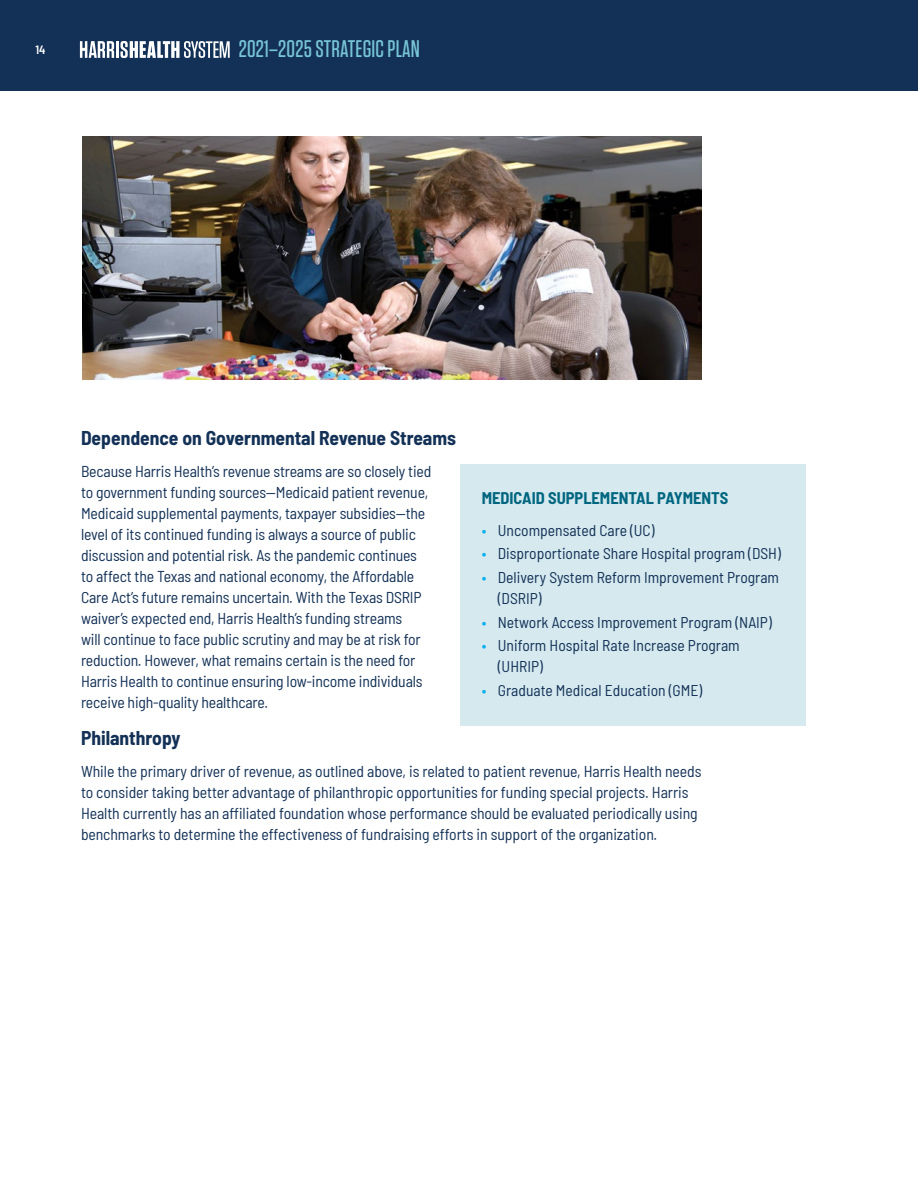
<style>
.page{position:relative;width:918px;height:1188px;background:#fff}
.page>*{position:absolute;margin:0;border:0;box-sizing:border-box;transform-origin:0 0}
.t1{font:500 24px "Tungsten";letter-spacing:.01em;color:#77c4d5}
.t2{font:700 semi-condensed 19.5px "Barlow";color:#133156}
.t3{font:700 semi-condensed 16.5px "Barlow";color:#006680}
.t4{font:semi-condensed 15.75px/21px "Barlow";letter-spacing:-.01em;color:#133156}
.t5{font:semi-condensed 15.6px/21px "Barlow";color:#133156}
.t6{font:600 semi-condensed 12px "Barlow";color:#fff}
.s1{color:#00aeef}
</style>
<div class="page">
<div style="left:0;top:0;width:918px;height:91px;background:#133156"></div>
<hr style="left:116px;top:41px;width:3px;height:17px;background:#fff">
<svg style="left:120px;top:41px;width:110px;height:17px"></svg>
<svg style="left:80px;top:41px;width:34px;height:17px"></svg>
<img style="left:82px;top:136px;width:620px;height:243px">
<div style="left:460px;top:464px;width:346px;height:262px;background:#d5e9ef"></div>
<p class="t6" style="left:35px;top:41px;width:12px">14</p>
<h1 class="t1" style="left:239px;top:37px;width:183px">2021–2025 STRATEGIC PLAN</h1>
<p class="t2" style="left:81px;top:424px;width:377px">Dependence on Governmental Revenue Streams</p>
<p class="t4" style="left:81px;top:459px;width:352px">Because Harris Health’s revenue streams are so closely tied to government funding sources—Medicaid patient revenue, Medicaid supplemental payments, taxpayer subsidies—the level of its continued funding is always a source of public discussion and potential risk. As the pandemic continues to affect the Texas and national economy, the Affordable Care Act’s future remains uncertain. With the Texas DSRIP waiver’s expected end, Harris Health’s funding streams<br>will continue to face public scrutiny and may be at risk for reduction. However, what remains certain is the need for Harris Health to continue ensuring low-income individuals receive high-quality healthcare.</p>
<p class="t2" style="left:81px;top:724px;width:101px">Philanthropy</p>
<p class="t4" style="left:81px;top:760px;width:622px">While the primary driver of revenue, as outlined above, is related to patient revenue, Harris Health needs to consider taking better advantage of philanthropic opportunities for funding special projects. Harris Health currently has an affiliated foundation whose performance should be evaluated periodically using benchmarks to determine the effectiveness of fundraising efforts in support of the organization.</p>
<p class="t3" style="left:482px;top:486px;width:248px">MEDICAID SUPPLEMENTAL PAYMENTS</p>
<p class="t5" style="left:482px;top:518px;width:174px"><span class="s1">•</span> Uncompensated Care (UC)</p>
<p class="t5" style="left:482px;top:542px;width:301px"><span class="s1">•</span> Disproportionate Share Hospital program (DSH)</p>
<p class="t5" style="left:498px;top:566px;width:283px;text-indent:-16px"><span class="s1">•</span> Delivery System Reform Improvement Program (DSRIP)</p>
<p class="t5" style="left:482px;top:610px;width:292px"><span class="s1">•</span> Network Access Improvement Program (NAIP)</p>
<p class="t5" style="left:498px;top:634px;width:243px;text-indent:-16px"><span class="s1">•</span> Uniform Hospital Rate Increase Program (UHRIP)</p>
<p class="t5" style="left:482px;top:679px;width:222px"><span class="s1">•</span> Graduate Medical Education (GME)</p>
</div>
